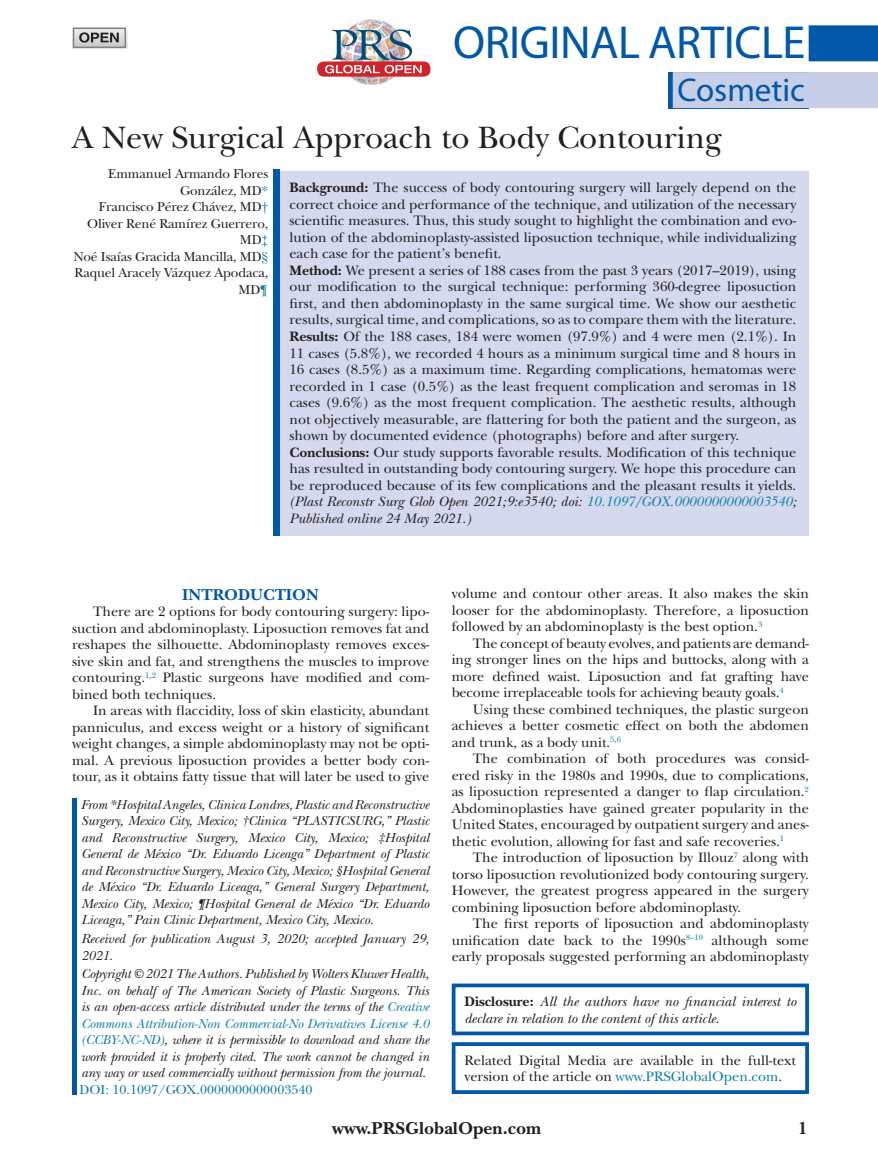
<style>
.page{position:relative;width:878px;height:1175px;background:#fff}
.page>*{position:absolute;margin:0;border:0;box-sizing:border-box;transform-origin:0 0}
.t1{font:46.5px "Myriad Pro";letter-spacing:-.01em;color:#0157a8}
.t2{font:33px "Myriad Pro";color:#0157a8}
.t3{font:32.25px "New Baskerville Std";color:#231f20}
.t4{font:700 18px "New Baskerville Std";color:#231f20}
.t5{font:700 16.5px "New Baskerville Std";color:#0157a8}
.t6{font:14.25px/16.5px "New Baskerville Std";color:#231f20;text-align:justify}
.t7{font:italic 14.25px/16.5px "New Baskerville Std";color:#231f20}
.t8{font:italic 13.5px/16.5px "New Baskerville Std";letter-spacing:-.005em;color:#231f20;text-align:justify}
.t9{font:13.5px/16.5px "New Baskerville Std";letter-spacing:-.01em;color:#231f20;text-align:right}
.t10{font:13.5px "New Baskerville Std";color:#0f7eac}
.s1{color:#0f7eac}
.s2{font-weight:700}
.s3{font-style:italic}
.s4{font-style:italic;color:#0f7eac}
.s5{font-weight:700;font-style:normal}
</style>
<div class="page">
<img style="left:72px;top:27px;width:55px;height:22px">
<div style="left:73px;top:28px;width:53px;height:20px;border:2px solid #808285"></div>
<svg style="left:79px;top:32px;width:40px;height:11px"></svg>
<div style="left:452px;top:1042px;width:356px;height:52px;border:4px solid #0157a8"></div>
<div style="left:452px;top:983px;width:356px;height:52px;border:4px solid #0157a8"></div>
<div style="left:668px;top:72px;width:141px;height:36px;background:#0157a8"></div>
<div style="left:672px;top:72px;width:206px;height:36px;background:#c7cee7"></div>
<hr style="left:72px;top:798px;width:4px;height:132px;background:#0157a8">
<hr style="left:72px;top:930px;width:4px;height:35px;background:#0157a8">
<hr style="left:72px;top:965px;width:4px;height:118px;background:#0157a8">
<hr style="left:72px;top:1081px;width:4px;height:13px;background:#0157a8">
<div style="left:274px;top:171px;width:534px;height:364px;background:#d4d9ed"></div>
<div style="left:274px;top:170px;width:6px;height:93px;background:#0157a8"></div>
<div style="left:274px;top:252px;width:6px;height:77px;background:#0157a8"></div>
<div style="left:274px;top:318px;width:6px;height:126px;background:#0157a8"></div>
<div style="left:274px;top:434px;width:6px;height:101px;background:#0157a8"></div>
<div style="left:808px;top:25px;width:70px;height:36px;background:#0157a8"></div>
<img style="left:348px;top:20px;width:48px;height:64px">
<svg style="left:317px;top:61px;width:113px;height:16px"></svg>
<img style="left:325px;top:29px;width:96px;height:44px">
<h1 class="t1" style="left:453px;top:14px;width:354px">ORIGINAL ARTICLE</h1>
<h2 class="t2" style="left:677px;top:69px;width:129px">COSMETIC</h2>
<h3 class="t3" style="left:72px;top:119px;width:651px">A New Surgical Approach to Body Contouring</h3>
<p class="t9" style="left:73px;top:166px;width:196px">Emmanuel Armando Flores<br>González, MD<span class="s1">*<br></span>Francisco Pérez Chávez, MD<span class="s1">†<br></span>Oliver René Ramírez Guerrero,<br>MD<span class="s1">‡<br></span>Noé Isaías Gracida Mancilla, MD<span class="s1">§<br></span>Raquel Aracely Vázquez Apodaca,<br>MD<span class="s1">¶</span></p>
<p class="t6" style="left:289px;top:180px;width:508px;text-align:left"><span class="s2">Background:</span> The success of body contouring surgery will largely depend on the correct choice and performance of the technique, and utilization of the necessary scientific measures. Thus, this study sought to highlight the combination and evo&shy;lution of the abdominoplasty-assisted liposuction technique, while individualizing each case for the patient’s benefit.<br><span class="s2">Method:</span> We present a series of 188 cases from the past 3 years (2017–2019), using our modification to the surgical technique: performing 360-degree liposuction first, and then abdominoplasty in the same surgical time. We show our aesthetic results, surgical time, and complications, so as to compare them with the literature.<br><span class="s2">Results:</span> Of the 188 cases, 184 were women (97.9%) and 4 were men (2.1%). In 11 cases (5.8%), we recorded 4 hours as a minimum surgical time and 8 hours in 16 cases (8.5%) as a maximum time. Regarding complications, hematomas were recorded in 1 case (0.5%) as the least frequent complication and seromas in 18 cases (9.6%) as the most frequent complication. The aesthetic results, although not objectively measurable, are flattering for both the patient and the surgeon, as shown by documented evidence (photographs) before and after surgery.<br><span class="s2">Conclusions:</span> Our study supports favorable results. Modification of this technique has resulted in outstanding body contouring surgery. We hope this procedure can be reproduced because of its few complications and the pleasant results it yields. <span class="s3">(Plast Reconstr Surg Glob Open 2021;9:e3540; doi:</span> <span class="s4">10.1097/GOX.0000000000003540</span><span class="s3">; Published online 24 May 2021.)</span></p>
<p class="t5" style="left:182px;top:585px;width:138px">INTRODUCTION</p>
<p class="t6" style="left:72px;top:603px;width:359px;text-indent:21px">There are 2 options for body contouring surgery: lipo&shy;suction and abdominoplasty. Liposuction removes fat and reshapes the silhouette. Abdominoplasty removes exces&shy;sive skin and fat, and strengthens the muscles to improve contouring.<sup>1</sup><sup>,</sup><sup>2</sup> Plastic surgeons have modified and com&shy;bined both techniques.</p>
<p class="t6" style="left:72px;top:702px;width:359px;text-indent:21px">In areas with flaccidity, loss of skin elasticity, abundant panniculus, and excess weight or a history of significant weight changes, a simple abdominoplasty may not be opti&shy;mal. A previous liposuction provides a better body con&shy;tour, as it obtains fatty tissue that will later be used to give</p>
<p class="t8" style="left:81px;top:796px;width:350px">From *Hospital Angeles, Clinica Londres, Plastic and Reconstructive Surgery, Mexico City, Mexico; †Clinica “PLASTICSURG,” Plastic and Reconstructive Surgery, Mexico City, Mexico; ‡Hospital General de México “Dr. Eduardo Liceaga” Department of Plastic and Reconstructive Surgery, Mexico City, Mexico; §Hospital General de México “Dr. Eduardo Liceaga,” General Surgery Department, Mexico City, Mexico; ¶Hospital General de México “Dr. Eduardo Liceaga,” Pain Clinic Department, Mexico City, Mexico.</p>
<p class="t8" style="left:81px;top:930px;width:350px">Received for publication August 3, 2020; accepted January 29,<br>2021.</p>
<p class="t8" style="left:81px;top:965px;width:350px">Copyright © 2021 The Authors. Published by Wolters Kluwer Health, Inc. on behalf of The American Society of Plastic Surgeons. This is an open-access article distributed under the terms of the <span class="s1">Creative Commons Attribution-Non Commercial-No Derivatives License 4.0 (CCBY-NC-ND)</span>, where it is permissible to download and share the work provided it is properly cited. The work cannot be changed in any way or used commercially without permission from the journal.</p>
<p class="t10" style="left:80px;top:1081px;width:234px">DOI: 10.1097/GOX.0000000000003540</p>
<p class="t6" style="left:452px;top:585px;width:359px">volume and contour other areas. It also makes the skin looser for the abdominoplasty. Therefore, a liposuction followed by an abdominoplasty is the best option.<sup>3</sup></p>
<p class="t6" style="left:451px;top:635px;width:359px;text-indent:21px">The concept of beauty evolves, and patients are demand&shy;ing stronger lines on the hips and buttocks, along with a more defined waist. Liposuction and fat grafting have become irreplaceable tools for achieving beauty goals.<sup>4</sup></p>
<p class="t6" style="left:451px;top:701px;width:358px;text-indent:21px">Using these combined techniques, the plastic surgeon achieves a better cosmetic effect on both the abdomen and trunk, as a body unit.<sup>5</sup><sup>,</sup><sup>6</sup></p>
<p class="t6" style="left:451px;top:750px;width:359px;text-indent:21px">The combination of both procedures was consid&shy;ered risky in the 1980s and 1990s, due to complications, as liposuction represented a danger to flap circulation.<sup>2<br></sup>Abdominoplasties have gained greater popularity in the United States, encouraged by outpatient surgery and anes&shy;thetic evolution, allowing for fast and safe recoveries.<sup>1</sup></p>
<p class="t6" style="left:451px;top:849px;width:359px;text-indent:21px">The introduction of liposuction by Illouz<sup>7</sup> along with torso liposuction revolutionized body contouring surgery.<br>However, the greatest progress appeared in the surgery combining liposuction before abdominoplasty.</p>
<p class="t6" style="left:451px;top:915px;width:359px;text-indent:21px">The first reports of liposuction and abdominoplasty unification date back to the 1990s<sup>8–10</sup> although some early proposals suggested performing an abdominoplasty</p>
<p class="t7" style="left:464px;top:993px;width:333px"><span class="s5">Disclosure:</span> All the authors have no financial interest to declare in relation to the content of this article.</p>
<p class="t6" style="left:464px;top:1051px;width:333px">Related Digital Media are available in the full-text version of the article on <span class="s1">www.PRSGlobalOpen.com</span>.</p>
<p class="t4" style="left:332px;top:1118px;width:210px">www.PRSGlobalOpen.com</p>
<p class="t4" style="left:798px;top:1118px;width:11px">1</p>
</div>
